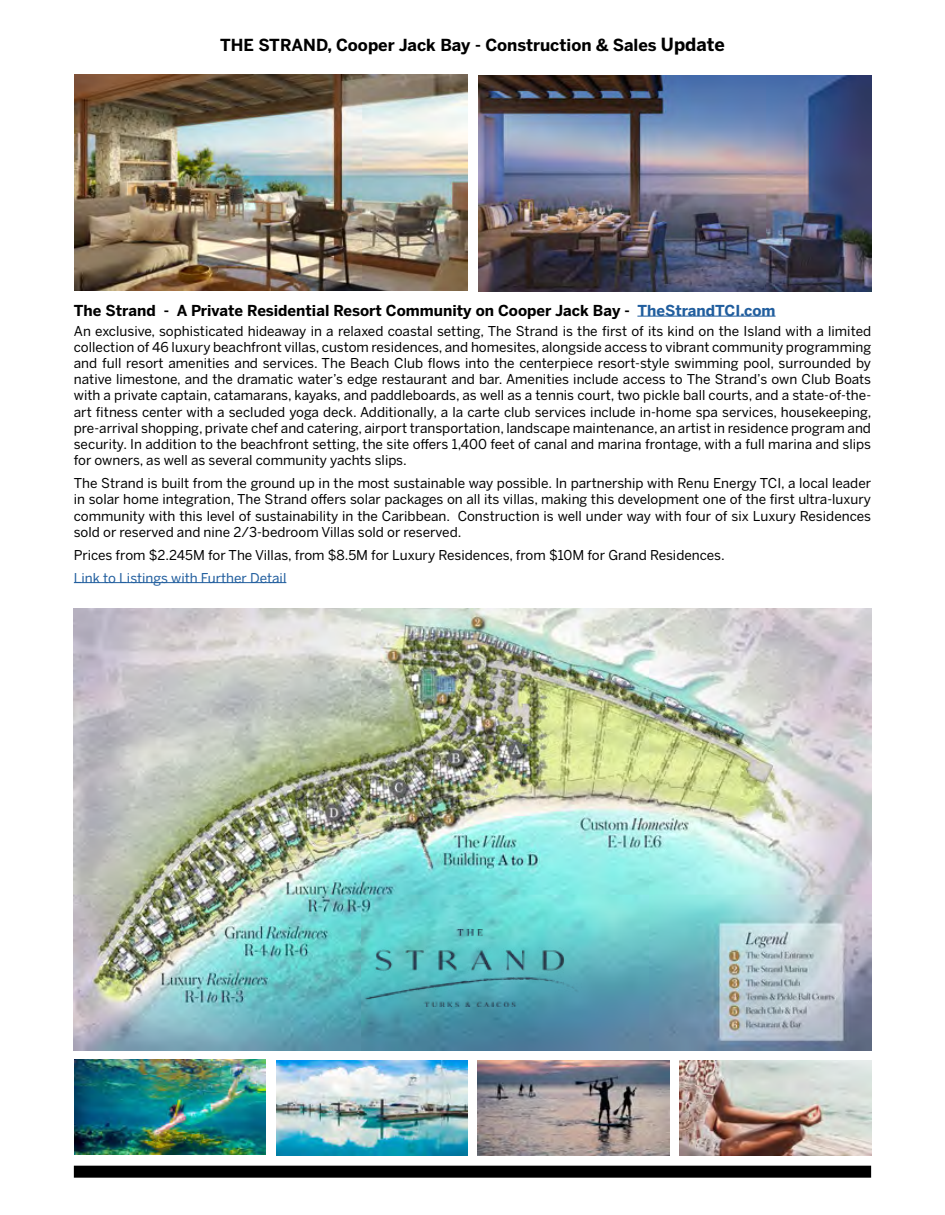
<style>
.page{position:relative;width:945px;height:1215px;background:#fff}
.page>*{position:absolute;margin:0;border:0;box-sizing:border-box;transform-origin:0 0}
.t1{font:700 16.5px "Benton Sans";color:#000}
.t2{font:700 15px "Benton Sans";color:#000}
.t3{font:13.5px/16.2px "Benton Sans";color:#000;text-align:justify}
.t4{font:13.5px "Benton Sans";color:#215e9e}
.s1{font-size:18px}
.s2{color:#215e9e}
</style>
<div class="page">
<img style="left:74px;top:609px;width:797px;height:441px">
<img style="left:74px;top:74px;width:394px;height:216px">
<hr style="left:637px;top:316px;width:139px;height:1px;background:#215e9e">
<hr style="left:74px;top:582px;width:212px;height:1px;background:#215e9e">
<img style="left:365px;top:929px;width:216px;height:78px">
<img style="left:479px;top:75px;width:392px;height:216px">
<div style="left:74px;top:1166px;width:797px;height:12px;background:#000"></div>
<img style="left:74px;top:1060px;width:192px;height:95px">
<img style="left:276px;top:1061px;width:192px;height:94px">
<img style="left:478px;top:1061px;width:191px;height:94px">
<img style="left:680px;top:1061px;width:191px;height:94px">
<p class="t1" style="left:220px;top:35px;width:506px">THE STRAND, Cooper Jack Bay - Construction &amp; Sales <span class="s1">Update</span></p>
<p class="t2" style="left:74px;top:301px;width:703px">The Strand - A Private Residential Resort Community on Cooper Jack Bay - <span class="s2">TheStrandTCI.com</span></p>
<p class="t3" style="left:74px;top:323px;width:799px">An exclusive, sophisticated hideaway in a relaxed coastal setting, The Strand is the first of its kind on the Island with a limited collection of 46 luxury beachfront villas, custom residences, and homesites, alongside access to vibrant community programming and full resort amenities and services. The Beach Club flows into the centerpiece resort-style swimming pool, surrounded by native limestone, and the dramatic water’s edge restaurant and bar. Amenities include access to The Strand’s own Club Boats with a private captain, catamarans, kayaks, and paddleboards, as well as a tennis court, two pickle ball courts, and a state-of-the&shy;art fitness center with a secluded yoga deck. Additionally, a la carte club services include in-home spa services, housekeeping, pre-arrival shopping, private chef and catering, airport transportation, landscape maintenance, an artist in residence program and security. In addition to the beachfront setting, the site offers 1,400 feet of canal and marina frontage, with a full marina and slips for owners, as well as several community yachts slips.</p>
<p class="t3" style="left:74px;top:475px;width:799px">The Strand is built from the ground up in the most sustainable way possible. In partnership with Renu Energy TCI, a local leader in solar home integration, The Strand offers solar packages on all its villas, making this development one of the first ultra-luxury community with this level of sustainability in the Caribbean. Construction is well under way with four of six Luxury Residences sold or reserved and nine 2/3-bedroom Villas sold or reserved.</p>
<p class="t3" style="left:74px;top:547px;width:652px">Prices from $2.245M for The Villas, from $8.5M for Luxury Residences, from $10M for Grand Residences.</p>
<p class="t4" style="left:74px;top:570px;width:214px">Link to Listings with Further Detail</p>
</div>
